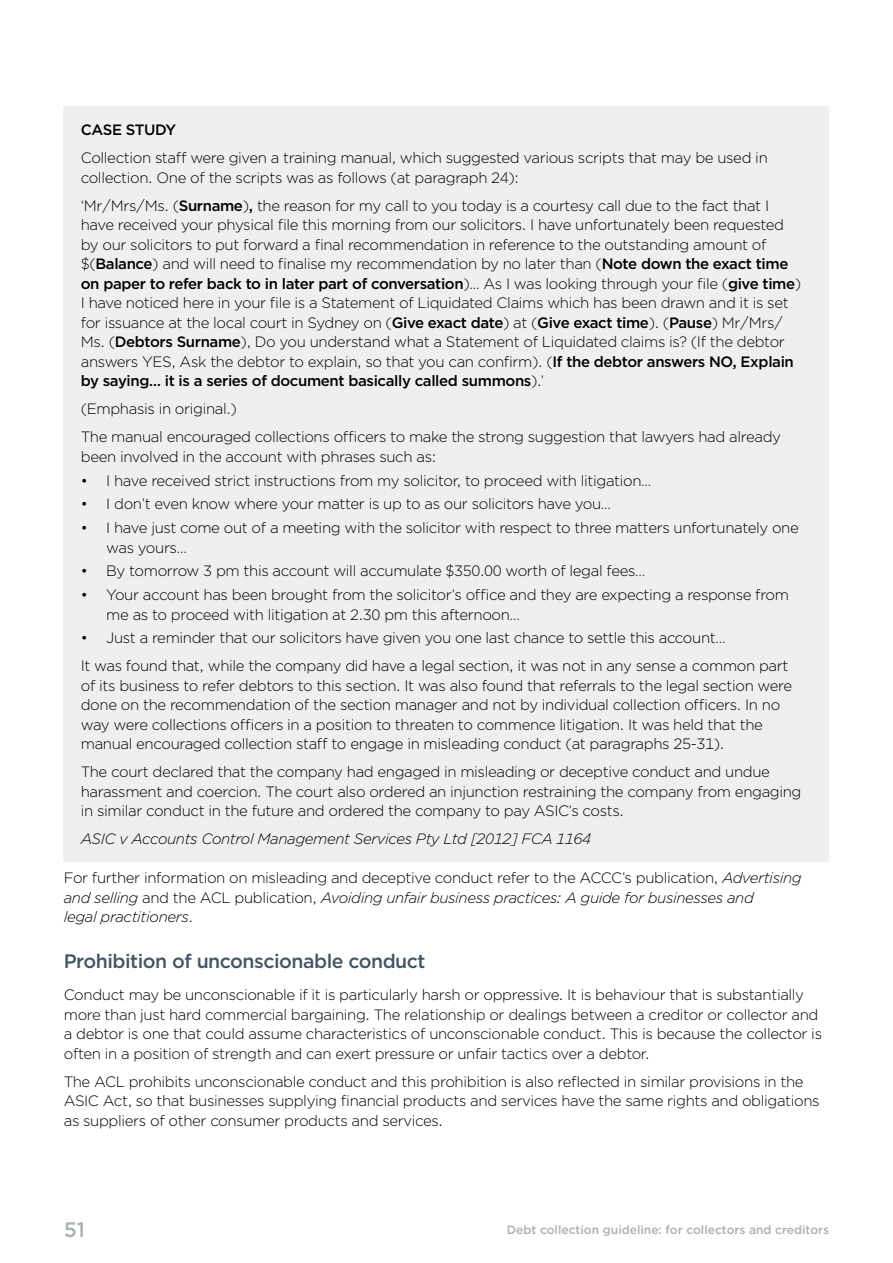
<style>
.page{position:relative;width:893px;height:1263px;background:#fff}
.page>*{position:absolute;margin:0;border:0;box-sizing:border-box;transform-origin:0 0}
.t1{font:500 21px "Gotham";color:#aab0b8}
.t2{font:500 19.5px "Gotham";letter-spacing:-.025em;color:#445567}
.t3{font:300 15px/19.5px "Gotham";letter-spacing:-.025em;color:#000}
.t4{font:italic 300 15px "Gotham";letter-spacing:-.025em;color:#000}
.t5{font:500 15px "Gotham";letter-spacing:-.025em;color:#000}
.t6{font:500 12px "Gotham";color:#aab0b8}
.s1{font-weight:500}
.s2{font-style:italic}
</style>
<div class="page">
<div style="left:64px;top:106px;width:765px;height:755px;background:#f0efee"></div>
<p class="t5" style="left:81px;top:120px;width:97px">CASE STUDY</p>
<p class="t3" style="left:81px;top:148px;width:689px">Collection staff were given a training manual, which suggested various scripts that may be used in</p>
<p class="t3" style="left:81px;top:167px;width:440px">collection. One of the scripts was as follows (at paragraph 24):</p>
<p class="t3" style="left:81px;top:195px;width:722px">‘Mr/Mrs/Ms. (<span class="s1">Surname</span>)<span class="s1">,</span> the reason for my call to you today is a courtesy call due to the fact that I have received your physical file this morning from our solicitors. I have unfortunately been requested by our solicitors to put forward a final recommendation in reference to the outstanding amount of $(<span class="s1">Balance</span>) and will need to finalise my recommendation by no later than (<span class="s1">Note down the exact time on paper to refer back to in later part of conversation</span>)… As I was looking through your file (<span class="s1">give time</span>)<br>I have noticed here in your file is a Statement of Liquidated Claims which has been drawn and it is set for issuance at the local court in Sydney on (<span class="s1">Give exact date</span>) at (<span class="s1">Give exact time</span>). (<span class="s1">Pause</span>) Mr/Mrs/ Ms. (<span class="s1">Debtors Surname</span>), Do you understand what a Statement of Liquidated claims is? (If the debtor answers YES, Ask the debtor to explain, so that you can confirm). (<span class="s1">If the debtor answers NO, Explain by saying… it is a series of document basically called summons</span>).’</p>
<p class="t3" style="left:81px;top:399px;width:158px">(Emphasis in original.)</p>
<p class="t3" style="left:81px;top:427px;width:702px">The manual encouraged collections officers to make the strong suggestion that lawyers had already</p>
<p class="t3" style="left:81px;top:446px;width:357px">been involved in the account with phrases such as:</p>
<p class="t3" style="left:81px;top:470px;width:572px">• I have received strict instructions from my solicitor, to proceed with litigation…</p>
<p class="t3" style="left:81px;top:494px;width:532px">• I don’t even know where your matter is up to as our solicitors have you…</p>
<p class="t3" style="left:106px;top:518px;width:694px;text-indent:-26px">• I have just come out of a meeting with the solicitor with respect to three matters unfortunately one was yours…</p>
<p class="t3" style="left:81px;top:561px;width:566px">• By tomorrow 3 pm this account will accumulate $350.00 worth of legal fees…</p>
<p class="t3" style="left:106px;top:585px;width:684px;text-indent:-26px">• Your account has been brought from the solicitor’s office and they are expecting a response from me as to proceed with litigation at 2.30 pm this afternoon…</p>
<p class="t3" style="left:81px;top:628px;width:646px">• Just a reminder that our solicitors have given you one last chance to settle this account…</p>
<p class="t3" style="left:81px;top:656px;width:713px">It was found that, while the company did have a legal section, it was not in any sense a common part of its business to refer debtors to this section. It was also found that referrals to the legal section were done on the recommendation of the section manager and not by individual collection officers. In no way were collections officers in a position to threaten to commence litigation. It was held that the manual encouraged collection staff to engage in misleading conduct (at paragraphs 25-31).</p>
<p class="t3" style="left:81px;top:762px;width:722px">The court declared that the company had engaged in misleading or deceptive conduct and undue harassment and coercion. The court also ordered an injunction restraining the company from engaging in similar conduct in the future and ordered the company to pay ASIC’s costs.</p>
<p class="t4" style="left:81px;top:829px;width:512px">ASIC v Accounts Control Management Services Pty Ltd [2012] FCA 1164</p>
<p class="t3" style="left:64px;top:868px;width:739px">For further information on misleading and deceptive conduct refer to the ACCC’s publication, <span class="s2">Advertising and selling</span> and the ACL publication, <span class="s2">Avoiding unfair business practices: A guide for businesses and<br>legal practitioners</span>.</p>
<h2 class="t2" style="left:64px;top:948px;width:363px">Prohibition of unconscionable conduct</h2>
<p class="t3" style="left:64px;top:984px;width:760px">Conduct may be unconscionable if it is particularly harsh or oppressive. It is behaviour that is substantially more than just hard commercial bargaining. The relationship or dealings between a creditor or collector and a debtor is one that could assume characteristics of unconscionable conduct. This is because the collector is often in a position of strength and can exert pressure or unfair tactics over a debtor.</p>
<p class="t3" style="left:64px;top:1071px;width:757px">The ACL prohibits unconscionable conduct and this prohibition is also reflected in similar provisions in the<br>ASIC Act, so that businesses supplying financial products and services have the same rights and obligations as suppliers of other consumer products and services.</p>
<h1 class="t1" style="left:64px;top:1216px;width:23px">51</h1>
<p class="t6" style="left:507px;top:1222px;width:324px">Debt collection guideline: for collectors and creditors</p>
</div>
